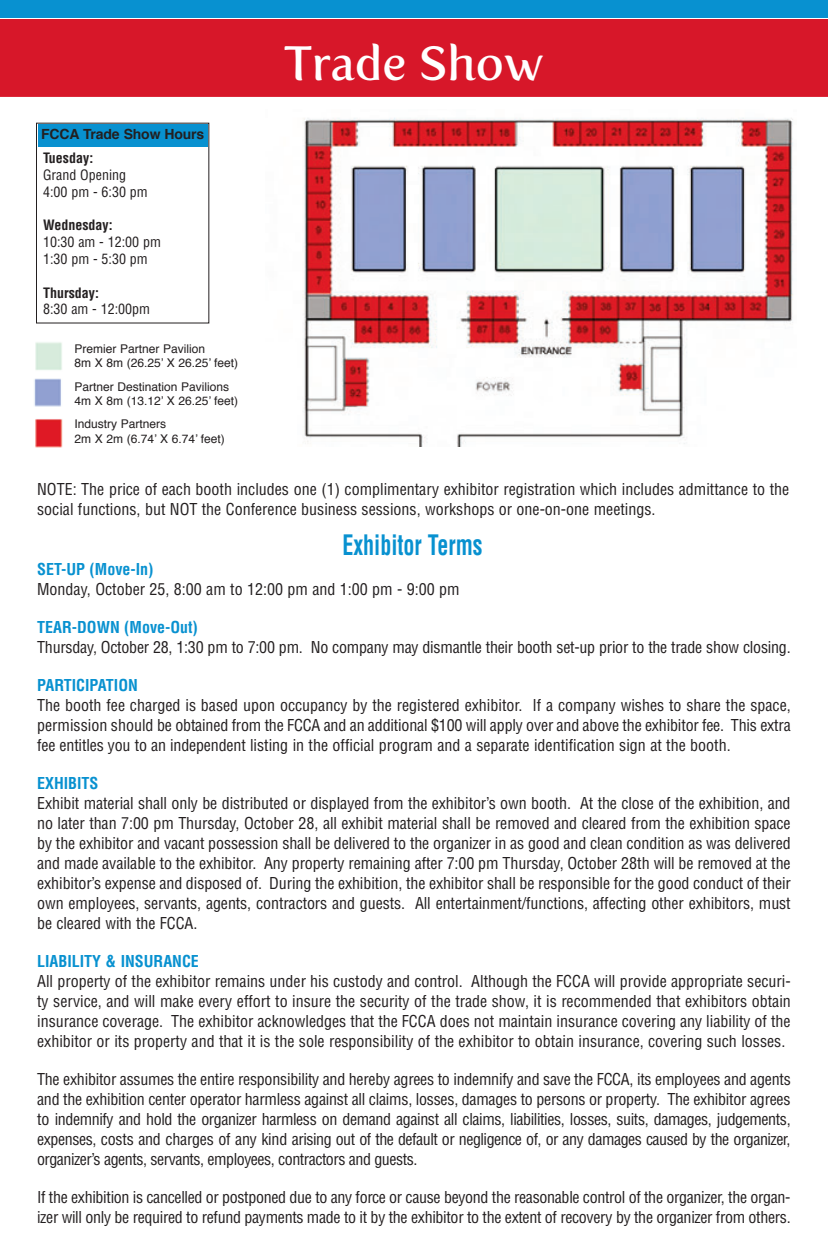
<style>
.page{position:relative;width:828px;height:1260px;background:#fff}
.page>*{position:absolute;margin:0;border:0;box-sizing:border-box;transform-origin:0 0}
.t1{font:48px "Fertigo";color:#fff}
.t2{font:700 condensed 27.6px "Helvetica";color:#0891d0;scale:.8 1}
.t3{font:condensed 16px/20px "Helvetica";letter-spacing:-.005em;color:#231f20;text-align:justify}
.t4{font:700 condensed 16px "Helvetica";color:#0891d0}
.t5{font:condensed 14px/16.8px "Helvetica";color:#231f20}
.t6{font:700 condensed 14px "Helvetica";color:#231f20}
.t7{font:700 14px "Helvetica";letter-spacing:-.01em;color:#231f20}
.t8{font:12px/14.4px "Helvetica";color:#231f20}
</style>
<div class="page">
<div style="left:0;top:0;width:828px;height:81px;background:#0891d0"></div>
<div style="left:0;top:18px;width:828px;height:79px;background:#d71729"></div>
<img style="left:303px;top:118px;width:490px;height:329px">
<div style="left:38px;top:125px;width:169px;height:22px;background:#0891d0"></div>
<img style="left:35px;top:342px;width:27px;height:28px">
<svg style="left:34px;top:378px;width:27px;height:29px"></svg>
<img style="left:35px;top:419px;width:28px;height:29px">
<p class="t7" style="left:41px;top:128px;width:165px">FCCA Trade Show Hours</p>
<p class="t6" style="left:43px;top:150px;width:52px">Tuesday:</p>
<p class="t5" style="left:43px;top:167px;width:106px">Grand Opening<br>4:00 pm - 6:30 pm</p>
<p class="t6" style="left:43px;top:217px;width:71px">Wednesday:</p>
<p class="t5" style="left:43px;top:234px;width:120px">10:30 am - 12:00 pm<br>1:30 pm - 5:30 pm</p>
<p class="t6" style="left:43px;top:285px;width:57px">Thursday:</p>
<p class="t5" style="left:43px;top:301px;width:109px">8:30 am - 12:00pm</p>
<p class="t8" style="left:74px;top:342px;width:165px">Premier Partner Pavilion<br>8m X 8m (26.25’ X 26.25’ feet)</p>
<p class="t8" style="left:74px;top:380px;width:165px">Partner Destination Pavilions<br>4m X 8m (13.12’ X 26.25’ feet)</p>
<p class="t8" style="left:74px;top:418px;width:152px">Industry Partners<br>2m X 2m (6.74’ X 6.74’ feet)</p>
<h1 class="t1" style="left:285px;top:35px;width:260px">Trade Show</h1>
<p class="t3" style="left:37px;top:480px;width:754px;line-height:19.2px">NOTE: The price of each booth includes one (1) complimentary exhibitor registration which includes admittance to the social functions, but NOT the Conference business sessions, workshops or one-on-one meetings.</p>
<h2 class="t2" style="left:342px;top:529px;width:177px">Exhibitor Terms</h2>
<p class="t4" style="left:37px;top:560px;width:118px">SET-UP (Move-In)</p>
<p class="t3" style="left:37px;top:579px;width:424px">Monday, October 25, 8:00 am to 12:00 pm and 1:00 pm - 9:00 pm</p>
<p class="t4" style="left:37px;top:618px;width:162px">TEAR-DOWN (Move-Out)</p>
<p class="t3" style="left:37px;top:637px;width:755px">Thursday, October 28, 1:30 pm to 7:00 pm. No company may dismantle their booth set-up prior to the trade show closing.</p>
<p class="t4" style="left:37px;top:676px;width:102px">PARTICIPATION</p>
<p class="t3" style="left:37px;top:695px;width:755px">The booth fee charged is based upon occupancy by the registered exhibitor. If a company wishes to share the space, permission should be obtained from the FCCA and an additional $100 will apply over and above the exhibitor fee. This extra fee entitles you to an independent listing in the official program and a separate identification sign at the booth.</p>
<p class="t4" style="left:37px;top:774px;width:63px">EXHIBITS</p>
<p class="t3" style="left:37px;top:793px;width:755px">Exhibit material shall only be distributed or displayed from the exhibitor’s own booth. At the close of the exhibition, and no later than 7:00 pm Thursday, October 28, all exhibit material shall be removed and cleared from the exhibition space by the exhibitor and vacant possession shall be delivered to the organizer in as good and clean condition as was delivered and made available to the exhibitor. Any property remaining after 7:00 pm Thursday, October 28th will be removed at the exhibitor’s expense and disposed of. During the exhibition, the exhibitor shall be responsible for the good conduct of their own employees, servants, agents, contractors and guests. All entertainment/functions, affecting other exhibitors, must be cleared with the FCCA.</p>
<p class="t4" style="left:37px;top:952px;width:163px">LIABILITY &amp; INSURANCE</p>
<p class="t3" style="left:37px;top:971px;width:755px">All property of the exhibitor remains under his custody and control. Although the FCCA will provide appropriate securi&shy;ty service, and will make every effort to insure the security of the trade show, it is recommended that exhibitors obtain insurance coverage. The exhibitor acknowledges that the FCCA does not maintain insurance covering any liability of the exhibitor or its property and that it is the sole responsibility of the exhibitor to obtain insurance, covering such losses.</p>
<p class="t3" style="left:37px;top:1069px;width:755px">The exhibitor assumes the entire responsibility and hereby agrees to indemnify and save the FCCA, its employees and agents and the exhibition center operator harmless against all claims, losses, damages to persons or property. The exhibitor agrees to indemnify and hold the organizer harmless on demand against all claims, liabilities, losses, suits, damages, judgements, expenses, costs and charges of any kind arising out of the default or negligence of, or any damages caused by the organizer, organizer’s agents, servants, employees, contractors and guests.</p>
<p class="t3" style="left:37px;top:1187px;width:755px">If the exhibition is cancelled or postponed due to any force or cause beyond the reasonable control of the organizer, the organ&shy;izer will only be required to refund payments made to it by the exhibitor to the extent of recovery by the organizer from others.</p>
</div>
